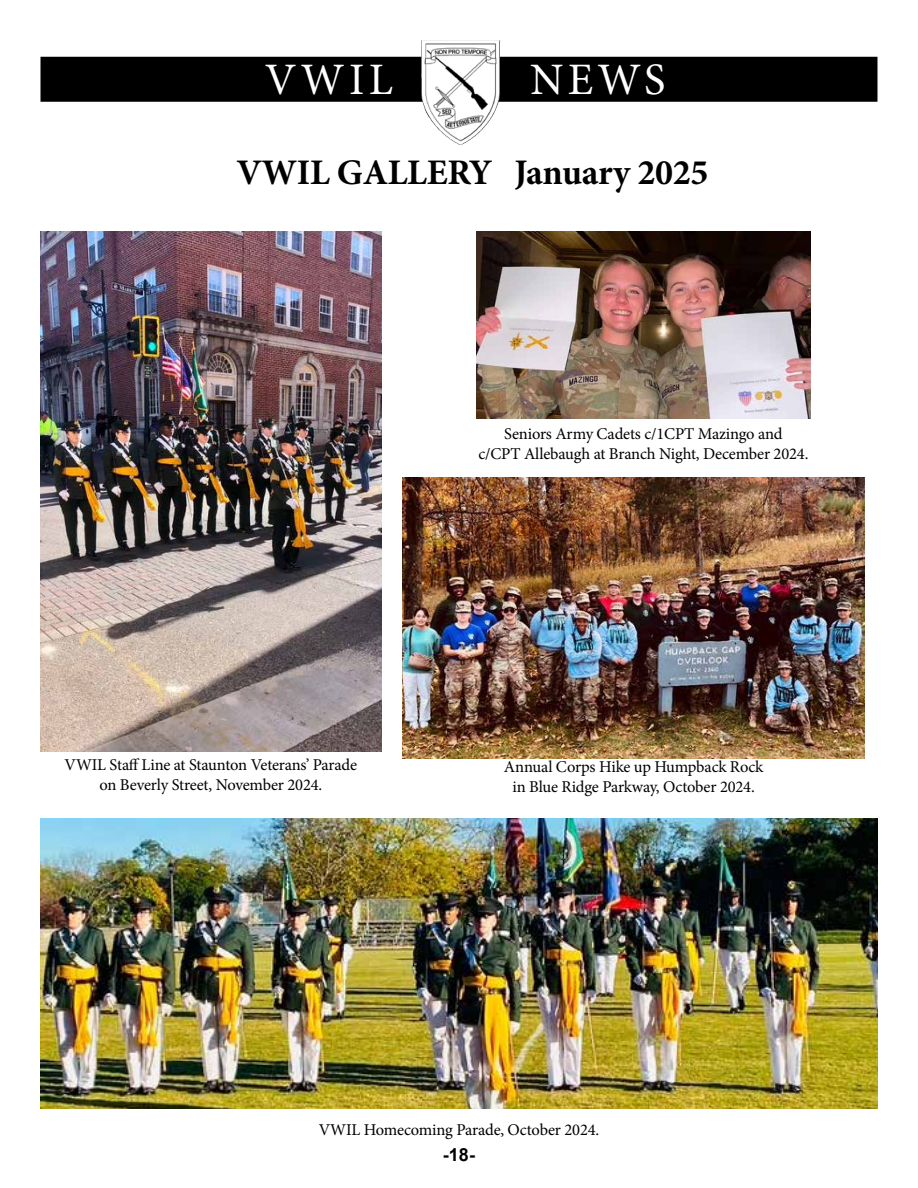
<style>
.page{position:relative;width:918px;height:1188px;background:#fff}
.page>*{position:absolute;margin:0;border:0;box-sizing:border-box;transform-origin:0 0}
.t1{font:45px "Minion Pro";letter-spacing:.1em;color:#fff}
.t2{font:700 36px "Minion Pro";letter-spacing:-.01em;color:#000}
.t3{font:700 18px "Arial";color:#000}
.t4{font:16.5px/19.8px "Minion Pro";letter-spacing:-.01em;color:#000;text-align:center}
</style>
<div class="page">
<div style="left:40px;top:57px;width:838px;height:45px;background:#000"></div>
<img style="left:421px;top:40px;width:65px;height:105px">
<img style="left:476px;top:231px;width:335px;height:188px">
<img style="left:40px;top:231px;width:341px;height:521px">
<img style="left:403px;top:477px;width:462px;height:281px">
<img style="left:41px;top:818px;width:837px;height:290px">
<h1 class="t1" style="left:265px;top:49px;width:130px">VWIL</h1>
<h1 class="t1" style="left:530px;top:49px;width:137px">NEWS</h1>
<h2 class="t2" style="left:237px;top:147px;width:473px">VWIL GALLERY January 2025</h2>
<p class="t4" style="left:478px;top:424px;width:332px">Seniors Army Cadets c/1CPT Mazingo and<br>c/CPT Allebaugh at Branch Night, December 2024.</p>
<p class="t4" style="left:65px;top:755px;width:294px">VWIL Staff Line at Staunton Veterans’ Parade on Beverly Street, November 2024.</p>
<p class="t4" style="left:504px;top:757px;width:261px">Annual Corps Hike up Humpback Rock in Blue Ridge Parkway, October 2024.</p>
<p class="t4" style="left:319px;top:1120px;width:282px">VWIL Homecoming Parade, October 2024.</p>
<p class="t3" style="left:443px;top:1142px;width:34px">-18-</p>
</div>
